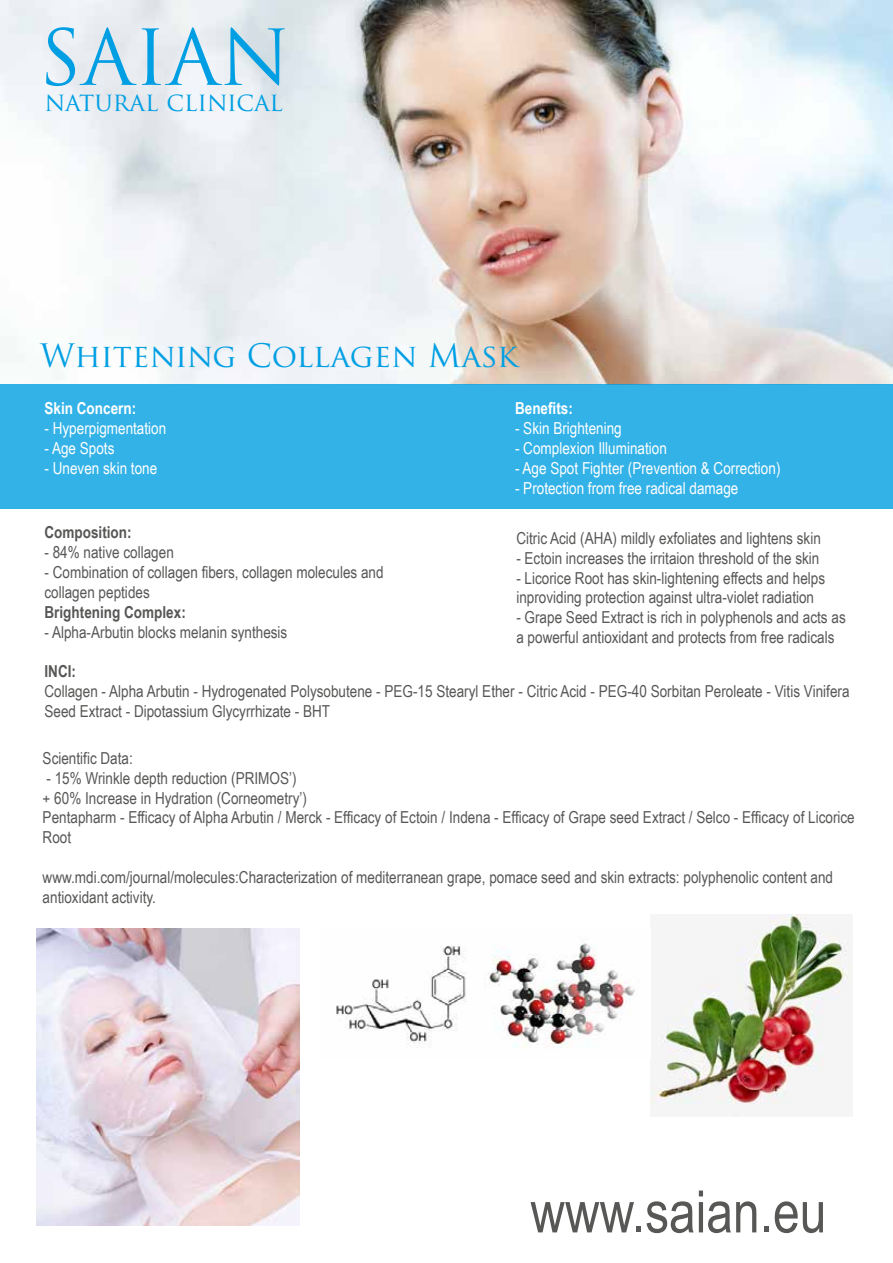
<style>
.page{position:relative;width:893px;height:1263px;background:#fff}
.page>*{position:absolute;margin:0;border:0;box-sizing:border-box;transform-origin:0 0}
.t1{font:75px "Trajan Pro";color:#009fe3}
.t2{font:58.5px "Arial Narrow";color:#575756}
.t3{font:31.5px "Trajan Pro";color:#009fe3}
.t4{font:25.5px "Trajan Pro";color:#009fe3}
.t5{font:16.5px/19.8px "Arial Narrow";color:#575756}
.t6{font:16.5px "Arial Narrow";color:#fff}
.t7{font:700 16.5px "Arial Narrow";color:#575756}
.t8{font:700 16.5px "Arial Narrow";color:#fff}
</style>
<div class="page">
<img style="left:650px;top:915px;width:202px;height:202px">
<img style="left:0;top:0;width:893px;height:385px">
<div style="left:0;top:385px;width:893px;height:124px;background:#33b2e8"></div>
<img style="left:36px;top:928px;width:264px;height:297px">
<img style="left:336px;top:943px;width:299px;height:105px">
<h1 class="t1" style="left:39px;top:10px;width:253px">SAIAN</h1>
<h3 class="t4" style="left:44px;top:86px;width:240px">natural clinical</h3>
<h3 class="t3" style="left:40px;top:336px;width:480px">Whitening Collagen Mask</h3>
<p class="t8" style="left:45px;top:396px;width:93px">Skin Concern:</p>
<p class="t6" style="left:45px;top:416px;width:123px">- Hyperpigmentation</p>
<p class="t6" style="left:45px;top:436px;width:71px">- Age Spots</p>
<p class="t6" style="left:45px;top:456px;width:114px">- Uneven skin tone</p>
<p class="t8" style="left:515px;top:396px;width:59px">Benefits:</p>
<p class="t6" style="left:515px;top:416px;width:108px">- Skin Brightening</p>
<p class="t6" style="left:515px;top:436px;width:153px">- Complexion Illumination</p>
<p class="t6" style="left:515px;top:456px;width:267px">- Age Spot Fighter (Prevention &amp; Correction)</p>
<p class="t6" style="left:515px;top:476px;width:225px">- Protection from free radical damage</p>
<p class="t5" style="left:516px;top:528px;width:306px">Citric Acid (AHA) mildly exfoliates and lightens skin</p>
<p class="t5" style="left:516px;top:547px;width:305px">- Ectoin increases the irritaion threshold of the skin</p>
<p class="t5" style="left:516px;top:567px;width:310px">- Licorice Root has skin-lightening effects and helps inproviding protection against ultra-violet radiation</p>
<p class="t5" style="left:516px;top:607px;width:331px">- Grape Seed Extract is rich in polyphenols and acts as a powerful antioxidant and protects from free radicals</p>
<p class="t7" style="left:45px;top:520px;width:89px">Composition:</p>
<p class="t5" style="left:45px;top:542px;width:131px">- 84% native collagen</p>
<p class="t5" style="left:45px;top:562px;width:341px">- Combination of collagen fibers, collagen molecules and collagen peptides</p>
<p class="t7" style="left:45px;top:599px;width:143px">Brightening Complex:</p>
<p class="t5" style="left:45px;top:621px;width:244px">- Alpha-Arbutin blocks melanin synthesis</p>
<p class="t7" style="left:45px;top:659px;width:33px">INCI:</p>
<p class="t5" style="left:45px;top:680px;width:807px">Collagen - Alpha Arbutin - Hydrogenated Polysobutene - PEG-15 Stearyl Ether - Citric Acid - PEG-40 Sorbitan Peroleate - Vitis Vinifera<br>Seed Extract - Dipotassium Glycyrrhizate - BHT</p>
<p class="t5" style="left:43px;top:748px;width:92px">Scientific Data:</p>
<p class="t5" style="left:43px;top:767px;width:814px">- 15% Wrinkle depth reduction (PRIMOS’)<br>+ 60% Increase in Hydration (Corneometry’)<br>Pentapharm - Efficacy of Alpha Arbutin / Merck - Efficacy of Ectoin / Indena - Efficacy of Grape seed Extract / Selco - Efficacy of Licorice Root</p>
<p class="t5" style="left:43px;top:866px;width:792px">www.mdi.com/journal/molecules:Characterization of mediterranean grape, pomace seed and skin extracts: polyphenolic content and antioxidant activity.</p>
<h2 class="t2" style="left:530px;top:1169px;width:297px">www.saian.eu</h2>
</div>
